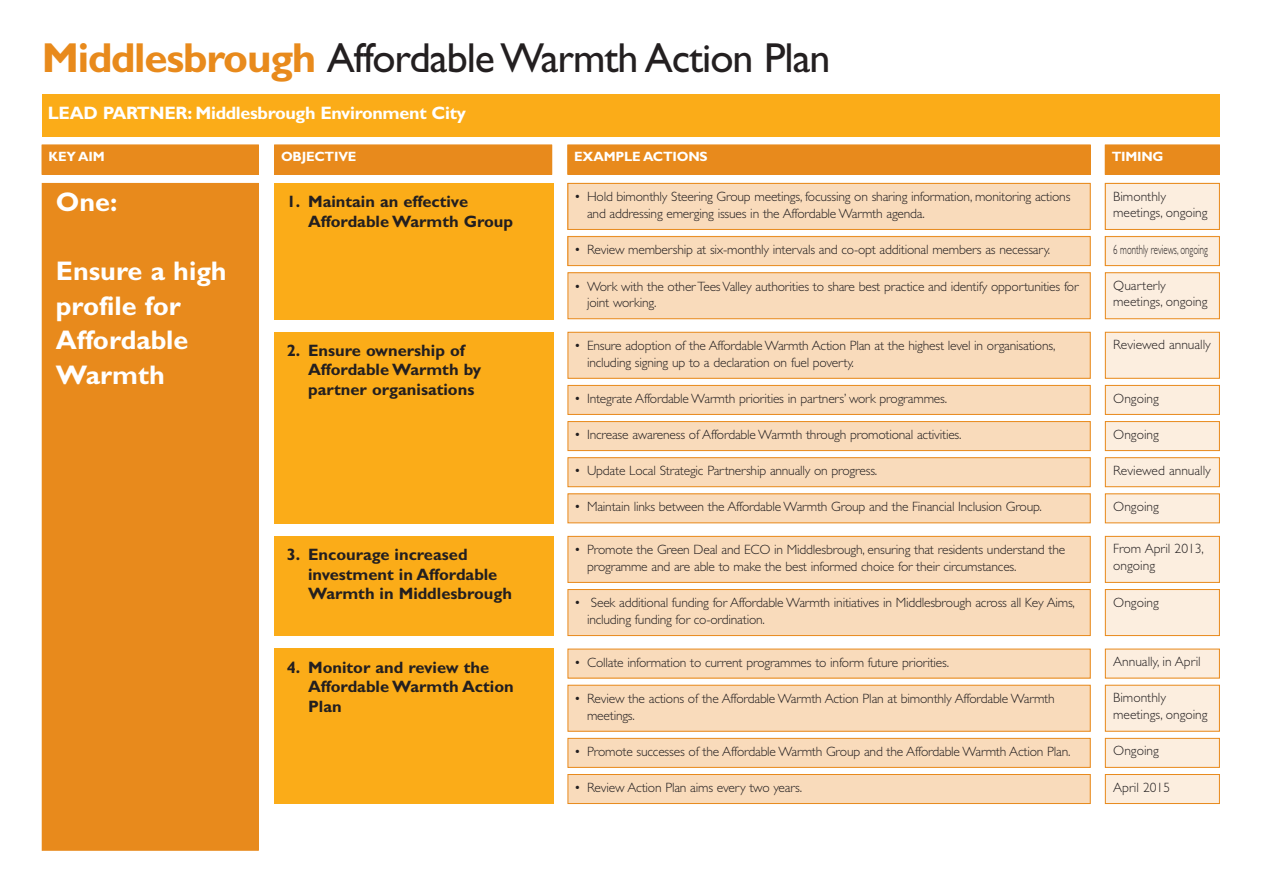
<style>
.page{position:relative;width:1263px;height:893px;background:#fff}
.page>*{position:absolute;margin:0;border:0;box-sizing:border-box;transform-origin:0 0}
.t1{font:42px "Gill Sans";letter-spacing:-.025em;color:#231f20}
.t2{font:700 27px/34.5px "Gill Sans";color:#fff}
.t3{font:700 18px "Gill Sans";letter-spacing:-.015em;color:#fff}
.t4{font:700 16.5px/19.5px "Gill Sans";color:#231f20}
.t5{font:300 13.5px/16.5px "Gill Sans";letter-spacing:-.015em;color:#231f20}
.t6{font:700 13.5px "Gill Sans";letter-spacing:-.015em;color:#fff}
.t7{font:300 13.5px "Gill Sans";letter-spacing:-.015em;color:#231f20;scale:.65 1}
.s1{font-weight:700;color:#e88a1c}
</style>
<div class="page">
<div style="left:568px;top:183px;width:522px;height:46px;background:#f9dbbb"></div>
<div style="left:567px;top:183px;width:523px;height:47px;border:1px solid #e88a1c"></div>
<div style="left:568px;top:145px;width:522px;height:29px;background:#e88a1c"></div>
<div style="left:567px;top:145px;width:523px;height:30px;border:1px solid #e88a1c"></div>
<div style="left:1105px;top:145px;width:114px;height:29px;background:#e88a1c"></div>
<div style="left:1105px;top:145px;width:115px;height:30px;border:1px solid #e88a1c"></div>
<div style="left:275px;top:145px;width:277px;height:29px;background:#e88a1c"></div>
<div style="left:274px;top:145px;width:278px;height:30px;border:1px solid #e88a1c"></div>
<div style="left:42px;top:145px;width:216px;height:29px;background:#e88a1c"></div>
<div style="left:42px;top:145px;width:217px;height:30px;border:1px solid #e88a1c"></div>
<div style="left:42px;top:94px;width:1178px;height:42px;background:#fbac18"></div>
<div style="left:568px;top:237px;width:522px;height:29px;background:#f9dbbb"></div>
<div style="left:567px;top:236px;width:523px;height:30px;border:1px solid #e88a1c"></div>
<div style="left:568px;top:273px;width:522px;height:46px;background:#f9dbbb"></div>
<div style="left:567px;top:272px;width:523px;height:47px;border:1px solid #e88a1c"></div>
<div style="left:274px;top:183px;width:279px;height:136px;background:#fbac18"></div>
<div style="left:1105px;top:237px;width:114px;height:29px;background:#fceedf"></div>
<div style="left:1105px;top:236px;width:115px;height:30px;border:1px solid #e88a1c"></div>
<div style="left:1105px;top:273px;width:114px;height:46px;background:#fceedf"></div>
<div style="left:1105px;top:272px;width:115px;height:47px;border:1px solid #e88a1c"></div>
<div style="left:42px;top:183px;width:216px;height:667px;background:#e88a1c"></div>
<div style="left:42px;top:183px;width:217px;height:668px;border:1px solid #e88a1c"></div>
<div style="left:1105px;top:183px;width:114px;height:46px;background:#fceedf"></div>
<div style="left:1105px;top:183px;width:115px;height:47px;border:1px solid #e88a1c"></div>
<div style="left:568px;top:332px;width:522px;height:46px;background:#f9dbbb"></div>
<div style="left:567px;top:332px;width:523px;height:47px;border:1px solid #e88a1c"></div>
<div style="left:568px;top:385px;width:522px;height:29px;background:#f9dbbb"></div>
<div style="left:567px;top:385px;width:523px;height:30px;border:1px solid #e88a1c"></div>
<div style="left:568px;top:422px;width:522px;height:29px;background:#f9dbbb"></div>
<div style="left:567px;top:421px;width:523px;height:30px;border:1px solid #e88a1c"></div>
<div style="left:568px;top:458px;width:522px;height:29px;background:#f9dbbb"></div>
<div style="left:567px;top:457px;width:523px;height:30px;border:1px solid #e88a1c"></div>
<div style="left:568px;top:494px;width:522px;height:29px;background:#f9dbbb"></div>
<div style="left:567px;top:493px;width:523px;height:30px;border:1px solid #e88a1c"></div>
<div style="left:274px;top:332px;width:279px;height:191px;background:#fbac18"></div>
<div style="left:1105px;top:385px;width:114px;height:29px;background:#fceedf"></div>
<div style="left:1105px;top:385px;width:115px;height:30px;border:1px solid #e88a1c"></div>
<div style="left:1105px;top:422px;width:114px;height:29px;background:#fceedf"></div>
<div style="left:1105px;top:421px;width:115px;height:30px;border:1px solid #e88a1c"></div>
<div style="left:1105px;top:458px;width:114px;height:29px;background:#fceedf"></div>
<div style="left:1105px;top:457px;width:115px;height:30px;border:1px solid #e88a1c"></div>
<div style="left:1105px;top:494px;width:114px;height:29px;background:#fceedf"></div>
<div style="left:1105px;top:332px;width:114px;height:46px;background:#fceedf"></div>
<div style="left:1105px;top:332px;width:115px;height:47px;border:1px solid #e88a1c"></div>
<div style="left:568px;top:536px;width:522px;height:46px;background:#f9dbbb"></div>
<div style="left:567px;top:536px;width:523px;height:47px;border:1px solid #e88a1c"></div>
<div style="left:568px;top:589px;width:522px;height:47px;background:#f9dbbb"></div>
<div style="left:567px;top:589px;width:523px;height:47px;border:1px solid #e88a1c"></div>
<div style="left:274px;top:536px;width:279px;height:100px;background:#fbac18"></div>
<div style="left:1105px;top:536px;width:114px;height:46px;background:#fceedf"></div>
<div style="left:1105px;top:536px;width:115px;height:47px;border:1px solid #e88a1c"></div>
<div style="left:1105px;top:589px;width:114px;height:47px;background:#fceedf"></div>
<div style="left:1105px;top:589px;width:115px;height:47px;border:1px solid #e88a1c"></div>
<div style="left:568px;top:685px;width:522px;height:46px;background:#f9dbbb"></div>
<div style="left:567px;top:685px;width:523px;height:47px;border:1px solid #e88a1c"></div>
<div style="left:568px;top:649px;width:522px;height:29px;background:#f9dbbb"></div>
<div style="left:568px;top:738px;width:522px;height:29px;background:#f9dbbb"></div>
<div style="left:567px;top:738px;width:523px;height:30px;border:1px solid #e88a1c"></div>
<div style="left:568px;top:774px;width:522px;height:29px;background:#f9dbbb"></div>
<div style="left:567px;top:774px;width:523px;height:30px;border:1px solid #e88a1c"></div>
<div style="left:274px;top:649px;width:279px;height:155px;background:#fbac18"></div>
<div style="left:1105px;top:649px;width:114px;height:29px;background:#fceedf"></div>
<div style="left:1105px;top:685px;width:114px;height:46px;background:#fceedf"></div>
<div style="left:1105px;top:685px;width:115px;height:47px;border:1px solid #e88a1c"></div>
<div style="left:1105px;top:738px;width:114px;height:29px;background:#fceedf"></div>
<div style="left:1105px;top:738px;width:115px;height:30px;border:1px solid #e88a1c"></div>
<div style="left:1105px;top:774px;width:114px;height:29px;background:#fceedf"></div>
<div style="left:1105px;top:774px;width:115px;height:30px;border:1px solid #e88a1c"></div>
<h1 class="t1" style="left:42px;top:43px;width:790px"><span class="s1">Middlesbrough</span> Affordable Warmth Action Plan</h1>
<h3 class="t3" style="left:48px;top:107px;width:420px">LEAD PARTNER: Middlesbrough Environment City</h3>
<p class="t6" style="left:49px;top:152px;width:77px">OBJECTIVE</p>
<p class="t6" style="left:49px;top:152px;width:58px">KEY AIM</p>
<p class="t6" style="left:281px;top:152px;width:77px">OBJECTIVE</p>
<p class="t6" style="left:574px;top:152px;width:135px">EXAMPLE ACTIONS</p>
<p class="t6" style="left:1112px;top:152px;width:53px">TIMING</p>
<h2 class="t2" style="left:56px;top:188px;width:63px">One:</h2>
<h2 class="t2" style="left:56px;top:257px;width:172px">Ensure a high profile for<br>Affordable<br>Warmth</h2>
<p class="t4" style="left:308px;top:194px;width:210px">Ensure affordable warmth continues to be included in</p>
<p class="t5" style="left:1113px;top:189px;width:9px">??</p>
<p class="t4" style="left:308px;top:194px;width:207px;text-indent:-21px">1. Maintain an effective<br>Affordable Warmth Group</p>
<p class="t5" style="left:1113px;top:189px;width:96px">Bimonthly meetings, ongoing</p>
<p class="t5" style="left:587px;top:190px;width:485px;text-indent:-13px">• Hold bimonthly Steering Group meetings, focussing on sharing information, monitoring actions and addressing emerging issues in the Affordable Warmth agenda.</p>
<p class="t5" style="left:600px;top:190px;width:461px">Hold bimonthly Steering Group meetings, focussing on monitoring ctions and addressing emerging issues in the Affordable Warmth ag nd .</p>
<p class="t4" style="left:308px;top:342px;width:175px;text-indent:-21px">2. Ensure ownership of<br>Affordable Warmth by partner organisations</p>
<p class="t4" style="left:308px;top:546px;width:206px;text-indent:-21px">3. Encourage increased investment in Affordable<br>Warmth in Middlesbrough</p>
<p class="t4" style="left:308px;top:659px;width:207px;text-indent:-21px">4. Monitor and review the<br>Affordable Warmth Action<br>Plan</p>
<p class="t5" style="left:600px;top:243px;width:465px">R view membership at six-monthly intervals and co-opt additional member as n cessary.</p>
<p class="t5" style="left:1113px;top:242px;width:9px">??</p>
<p class="t7" style="left:1113px;top:244px;width:147px">6 monthly reviews, ongoing</p>
<p class="t5" style="left:1113px;top:278px;width:96px">Quarterly meetings, ongoing</p>
<p class="t5" style="left:574px;top:243px;width:477px">• Review membership at six-monthly intervals and co-opt additional members as necessary.</p>
<p class="t5" style="left:587px;top:279px;width:493px;text-indent:-13px">• Work with the other Tees Valley authorities to share best practice and identify opportunities for joint working.</p>
<p class="t5" style="left:587px;top:339px;width:470px;text-indent:-13px">• Ensure adoption of the Affordable Warmth Action Plan at the highest level in organisations, including signing up to a declaration on fuel poverty.</p>
<p class="t5" style="left:574px;top:392px;width:374px">• Integrate Affordable Warmth priorities in partners’ work programmes.</p>
<p class="t5" style="left:574px;top:428px;width:389px">• Increase awareness of Affordable Warmth through promotional activities.</p>
<p class="t5" style="left:574px;top:464px;width:304px">• Update Local Strategic Partnership annually on progress.</p>
<p class="t5" style="left:574px;top:500px;width:469px">• Maintain links between the Affordable Warmth Group and the Financial Inclusion Group.</p>
<p class="t5" style="left:587px;top:543px;width:480px;text-indent:-13px">• Promote the Green Deal and ECO in Middlesbrough, ensuring that residents understand the programme and are able to make the best informed choice for their circumstances.</p>
<p class="t5" style="left:587px;top:596px;width:489px;text-indent:-13px">• Seek additional funding for Affordable Warmth initiatives in Middlesbrough across all Key Aims, including funding for co-ordination.</p>
<p class="t5" style="left:574px;top:655px;width:376px">• Collate information to current programmes to inform future priorities.</p>
<p class="t5" style="left:587px;top:692px;width:469px;text-indent:-13px">• Review the actions of the Affordable Warmth Action Plan at bimonthly Affordable Warmth meetings.</p>
<p class="t5" style="left:574px;top:745px;width:498px">• Promote successes of the Affordable Warmth Group and the Affordable Warmth Action Plan.</p>
<p class="t5" style="left:574px;top:781px;width:229px">• Review Action Plan aims every two years.</p>
<p class="t5" style="left:1113px;top:338px;width:99px">Reviewed annually</p>
<p class="t5" style="left:1113px;top:391px;width:47px">Ongoing</p>
<p class="t5" style="left:1113px;top:427px;width:47px">Ongoing</p>
<p class="t5" style="left:1113px;top:463px;width:99px">Reviewed annually</p>
<p class="t5" style="left:1113px;top:500px;width:47px">Ongoing</p>
<p class="t5" style="left:1113px;top:542px;width:92px">From April 2013, ongoing</p>
<p class="t5" style="left:1113px;top:595px;width:47px">Ongoing</p>
<p class="t5" style="left:1113px;top:655px;width:89px">Annually, in April</p>
<p class="t5" style="left:1113px;top:691px;width:96px">Bimonthly meetings, ongoing</p>
<p class="t5" style="left:1113px;top:744px;width:47px">Ongoing</p>
<p class="t5" style="left:1113px;top:780px;width:58px">April 2015</p>
</div>
